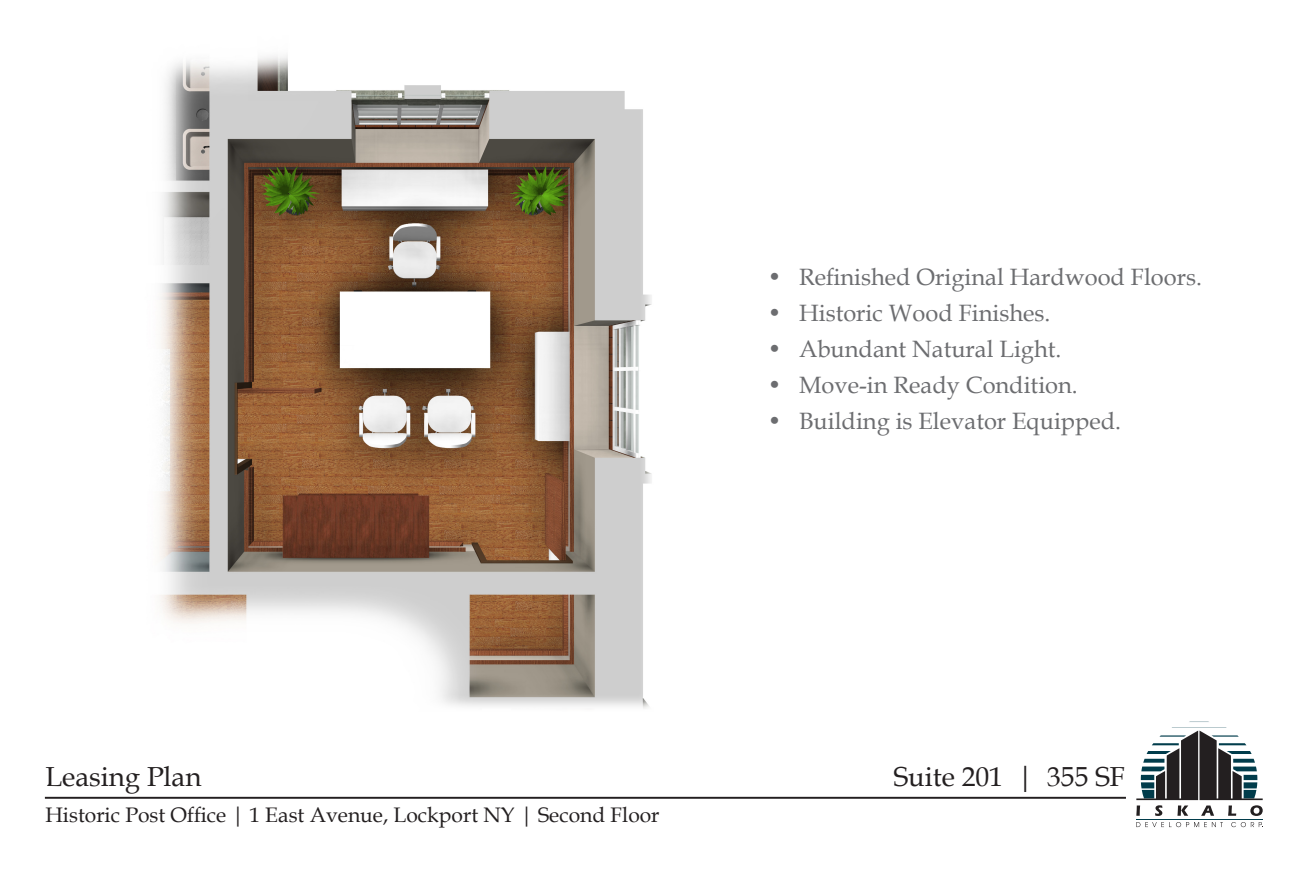
<style>
.page{position:relative;width:1313px;height:875px;background:#fff}
.page>*{position:absolute;margin:0;border:0;box-sizing:border-box;transform-origin:0 0}
.t1{font:27.47px "Book Antiqua";color:#231f20}
.t2{font:23.62px "Book Antiqua";color:#6c6d70}
.t3{font:21px "Book Antiqua";color:#231f20}
</style>
<div class="page">
<hr style="left:45px;top:797px;width:1081px;height:2px;background:#231f20">
<hr style="left:1136px;top:819px;width:126px;height:1px;background:#013c4b">
<svg style="left:1136px;top:822px;width:87px;height:5px"></svg>
<svg style="left:1231px;top:822px;width:32px;height:5px"></svg>
<svg style="left:1136px;top:727px;width:126px;height:89px"></svg>
<svg style="left:160px;top:55px;width:492px;height:654px"></svg>
<p class="t2" style="left:767px;top:261px;width:436px">• Refinished Original Hardwood Floors.</p>
<p class="t2" style="left:767px;top:297px;width:284px">• Historic Wood Finishes.</p>
<p class="t2" style="left:767px;top:333px;width:295px">• Abundant Natural Light.</p>
<p class="t2" style="left:767px;top:369px;width:312px">• Move-in Ready Condition.</p>
<p class="t2" style="left:767px;top:405px;width:355px">• Building is Elevator Equipped.</p>
<p class="t1" style="left:45px;top:758px;width:157px">Leasing Plan</p>
<p class="t3" style="left:45px;top:800px;width:615px">Historic Post Office | 1 East Avenue, Lockport NY | Second Floor</p>
<p class="t1" style="left:893px;top:758px;width:233px">Suite 201 | 355 SF</p>
</div>
